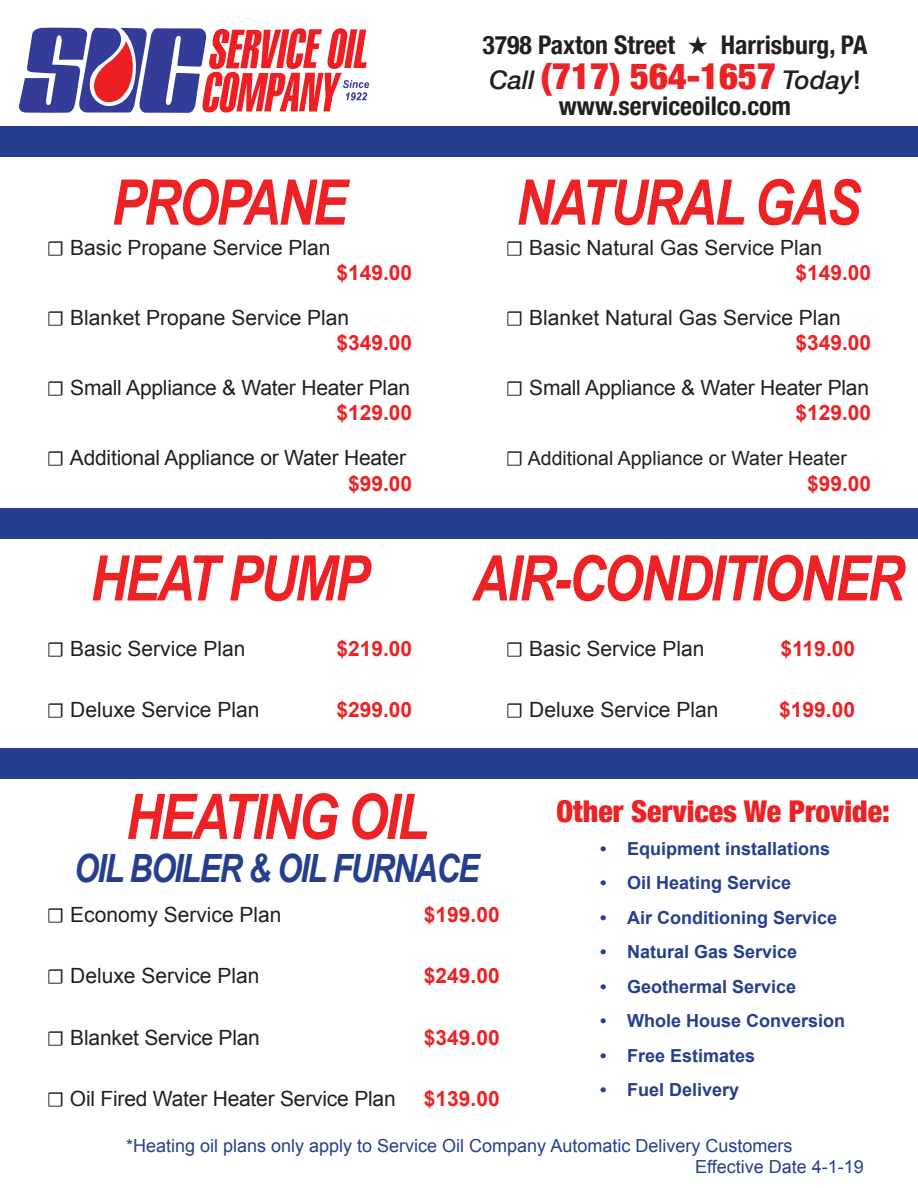
<style>
.page{position:relative;width:918px;height:1188px;background:#fff}
.page>*{position:absolute;margin:0;border:0;box-sizing:border-box;transform-origin:0 0}
.t1{font:italic 700 63px "Arial Narrow";letter-spacing:-.04em;color:#ed2225}
.t2{font:italic 700 39px "Arial Narrow";letter-spacing:-.04em;color:#253f8e}
.t3{font:900 condensed 36.45px "Helvetica Neue";color:#ed2225}
.t4{font:900 condensed 30px "Helvetica Neue";color:#ed2225}
.t5{font:700 condensed 25.8px "Helvetica Neue";color:#231f20}
.t6{font:21px/45px "Arial";color:#231f20}
.t7{font:700 21px "Arial";color:#ed2225}
.t8{font:19.5px "Arial";color:#231f20}
.t9{font:700 18px "Arial";color:#253f8e}
.t10{font:18px/21.6px "Arial";color:#253f8e}
.s1{font-weight:500;font-style:italic;font-stretch:normal;font-size:25.8px;color:#231f20}
.s2{font-weight:700;font-size:25.8px;color:#231f20}
.s3{font-family:"Minion Pro"}
.s4{font-weight:700;color:#ed2225}
.s5{font-family:"Minion Pro";font-size:21px}
</style>
<div class="page">
<div style="left:0;top:509px;width:918px;height:30px;background:#253f8e"></div>
<div style="left:0;top:127px;width:918px;height:30px;background:#253f8e"></div>
<div style="left:0;top:748px;width:918px;height:31px;background:#253f8e"></div>
<svg style="left:19px;top:27px;width:351px;height:86px"></svg>
<p class="t5" style="left:482px;top:30px;width:387px">3798 Paxton Street ★ Harrisburg, PA</p>
<h3 class="t3" style="left:489px;top:53px;width:373px"><span class="s1">Call</span> (717) 564-1657 <span class="s1">Today</span><span class="s2">!</span></h3>
<p class="t5" style="left:559px;top:90px;width:234px">www.serviceoilco.com</p>
<h1 class="t1" style="left:112px;top:166px;width:237px">PROPANE</h1>
<h1 class="t1" style="left:516px;top:166px;width:346px">NATURAL GAS</h1>
<p class="t6" style="left:795px;top:235px;width:77px;line-height:25.2px;text-indent:-290px"><span class="s3">☐</span> Basic Natural Gas Service Plan <span class="s4">$149.00</span></p>
<p class="t6" style="left:795px;top:305px;width:77px;line-height:25.2px;text-indent:-290px"><span class="s3">☐</span> Blanket Natural Gas Service Plan <span class="s4">$349.00</span></p>
<p class="t6" style="left:506px;top:375px;width:367px;line-height:25.2px;text-align:right"><span class="s3">☐</span> Small Appliance &amp; Water Heater Plan <span class="s4">$129.00</span></p>
<p class="t8" style="left:506px;top:448px;width:343px"><span class="s5">☐</span> Additional Appliance or Water Heater</p>
<p class="t7" style="left:807px;top:472px;width:66px">$99.00</p>
<p class="t6" style="left:47px;top:225px;width:285px"><span class="s3">☐</span> Basic Propane Service Plan</p>
<p class="t6" style="left:47px;top:250px;width:367px;text-indent:290px"><span class="s4">$149.00 </span><span class="s3">☐</span> Blanket Propane Service Plan</p>
<p class="t6" style="left:47px;top:320px;width:367px;text-align:right"><span class="s4">$349.00<br></span><span class="s3">☐</span> Small Appliance &amp; Water Heater Plan</p>
<p class="t6" style="left:47px;top:391px;width:367px;text-align:right"><span class="s4">$129.00<br></span><span class="s3">☐</span> Additional Appliance or Water Heater</p>
<p class="t7" style="left:348px;top:472px;width:66px">$99.00</p>
<h1 class="t1" style="left:90px;top:542px;width:281px">HEAT PUMP</h1>
<h1 class="t1" style="left:472px;top:542px;width:434px">AIR-CONDITIONER</h1>
<p class="t6" style="left:47px;top:626px;width:200px"><span class="s3">☐</span> Basic Service Plan</p>
<p class="t7" style="left:336px;top:637px;width:77px">$219.00</p>
<p class="t6" style="left:47px;top:687px;width:214px"><span class="s3">☐</span> Deluxe Service Plan</p>
<p class="t7" style="left:336px;top:698px;width:77px">$299.00</p>
<p class="t6" style="left:506px;top:626px;width:200px"><span class="s3">☐</span> Basic Service Plan</p>
<p class="t7" style="left:780px;top:637px;width:76px">$119.00</p>
<p class="t6" style="left:506px;top:687px;width:214px"><span class="s3">☐</span> Deluxe Service Plan</p>
<p class="t7" style="left:779px;top:698px;width:77px">$199.00</p>
<h1 class="t1" style="left:126px;top:780px;width:305px">HEATING OIL</h1>
<h2 class="t2" style="left:74px;top:846px;width:407px">OIL BOILER &amp; OIL FURNACE</h2>
<p class="t6" style="left:47px;top:892px;width:236px"><span class="s3">☐</span> Economy Service Plan</p>
<p class="t7" style="left:424px;top:903px;width:77px">$199.00</p>
<p class="t6" style="left:47px;top:954px;width:214px"><span class="s3">☐</span> Deluxe Service Plan</p>
<p class="t7" style="left:424px;top:964px;width:77px">$249.00</p>
<p class="t6" style="left:47px;top:1015px;width:215px"><span class="s3">☐</span> Blanket Service Plan</p>
<p class="t7" style="left:424px;top:1026px;width:77px">$349.00</p>
<p class="t6" style="left:47px;top:1076px;width:351px"><span class="s3">☐</span> Oil Fired Water Heater Service Plan</p>
<p class="t7" style="left:424px;top:1087px;width:77px">$139.00</p>
<h3 class="t4" style="left:557px;top:793px;width:335px">Other Services We Provide:</h3>
<p class="t9" style="left:600px;top:839px;width:232px">• Equipment installations</p>
<p class="t9" style="left:600px;top:873px;width:193px">• Oil Heating Service</p>
<p class="t9" style="left:600px;top:908px;width:239px">• Air Conditioning Service</p>
<p class="t9" style="left:600px;top:942px;width:199px">• Natural Gas Service</p>
<p class="t9" style="left:600px;top:977px;width:198px">• Geothermal Service</p>
<p class="t9" style="left:600px;top:1011px;width:247px">• Whole House Conversion</p>
<p class="t9" style="left:600px;top:1046px;width:157px">• Free Estimates</p>
<p class="t9" style="left:600px;top:1080px;width:141px">• Fuel Delivery</p>
<p class="t10" style="left:695px;top:1134px;width:170px;text-indent:-569px">*Heating oil plans only apply to Service Oil Company Automatic Delivery Customers<br>Effective Date 4-1-19</p>
</div>
